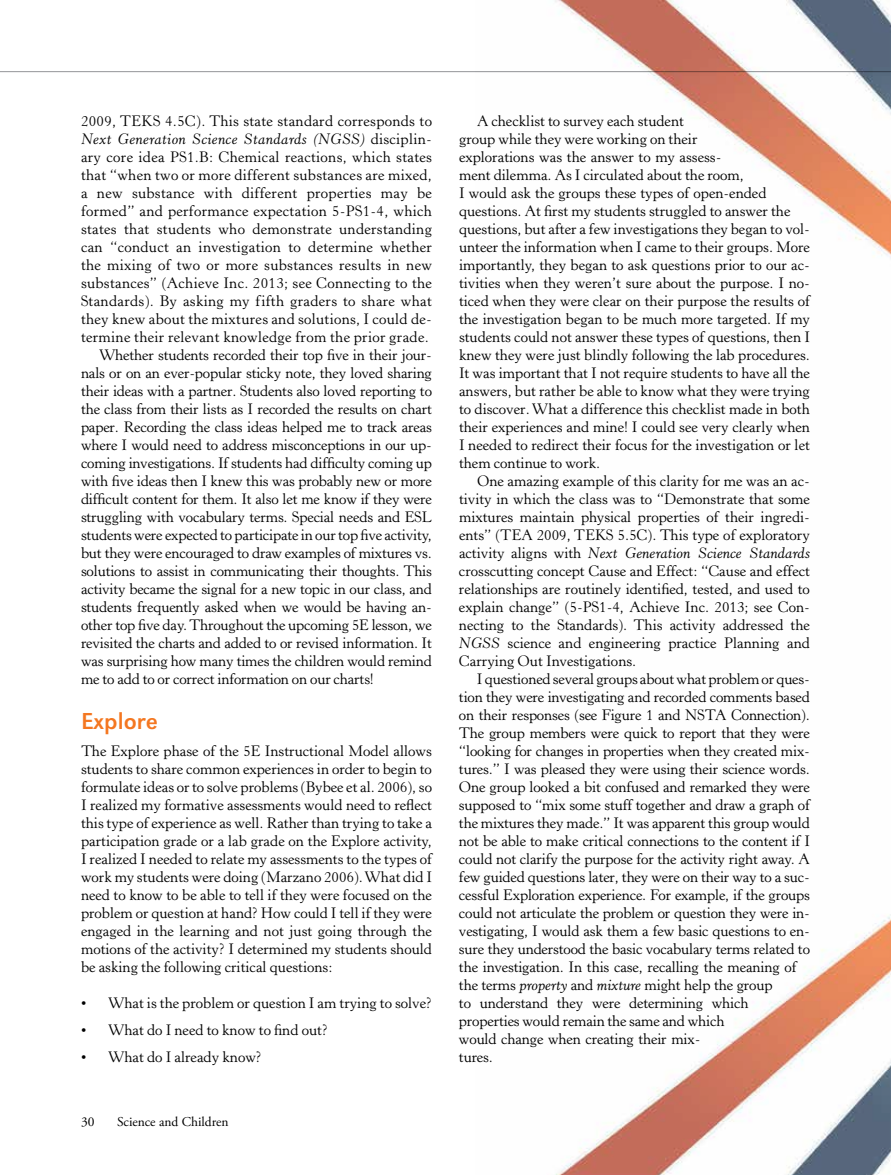
<style>
.page{position:relative;width:891px;height:1175px;background:#fff}
.page>*{position:absolute;margin:0;border:0;box-sizing:border-box;transform-origin:0 0}
.t1{font:24px "URW Grotesk TOT";color:#f47721}
.t2{font:15px/18px "Horley Old Style MT Std";letter-spacing:-.01em;color:#000;text-align:justify}
.t3{font:15px "Horley Old Style MT Std";letter-spacing:.02em;color:#000}
.t4{font:italic 15px "Horley Old Style MT Std";letter-spacing:.02em;color:#000}
.t5{font:13.5px "Adobe Garamond Pro";color:#000}
.s1{font-style:normal}
.s2{font-style:italic}
</style>
<div class="page">
<hr style="left:0;top:71px;width:891px;height:1px;background:#939598">
<img style="left:476px;top:0;width:415px;height:1174px">
<p class="t3" style="left:81px;top:112px;width:353px">2009, TEKS 4.5C). This state standard corresponds to</p>
<p class="t4" style="left:81px;top:130px;width:352px">Next Generation Science Standards (NGSS) <span class="s1">disciplin-</span></p>
<p class="t3" style="left:81px;top:148px;width:353px">ary core idea PS1.B: Chemical reactions, which states</p>
<p class="t3" style="left:81px;top:166px;width:352px">that “when two or more different substances are mixed,</p>
<p class="t3" style="left:81px;top:184px;width:353px">a new substance with different properties may be</p>
<p class="t3" style="left:81px;top:202px;width:353px">formed” and performance expectation 5-PS1-4, which</p>
<p class="t3" style="left:81px;top:220px;width:353px">states that students who demonstrate understanding</p>
<p class="t3" style="left:81px;top:238px;width:353px">can “conduct an investigation to determine whether</p>
<p class="t3" style="left:81px;top:256px;width:353px">the mixing of two or more substances results in new</p>
<p class="t3" style="left:81px;top:274px;width:353px">substances” (Achieve Inc. 2013; see Connecting to the</p>
<p class="t3" style="left:81px;top:292px;width:353px">Standards). By asking my fifth graders to share what</p>
<p class="t3" style="left:81px;top:310px;width:352px">they knew about the mixtures and solutions, I could de-</p>
<p class="t3" style="left:81px;top:328px;width:349px">termine their relevant knowledge from the prior grade.</p>
<p class="t2" style="left:99px;top:346px;width:334px">Whether students recorded their top five in their jour-</p>
<p class="t2" style="left:81px;top:364px;width:353px">nals or on an ever-popular sticky note, they loved sharing</p>
<p class="t2" style="left:81px;top:382px;width:353px">their ideas with a partner. Students also loved reporting to</p>
<p class="t2" style="left:81px;top:400px;width:353px">the class from their lists as I recorded the results on chart</p>
<p class="t2" style="left:81px;top:418px;width:353px">paper. Recording the class ideas helped me to track areas</p>
<p class="t2" style="left:81px;top:436px;width:352px">where I would need to address misconceptions in our up-</p>
<p class="t2" style="left:81px;top:454px;width:353px">coming investigations. If students had difficulty coming up</p>
<p class="t2" style="left:81px;top:472px;width:352px">with five ideas then I knew this was probably new or more</p>
<p class="t2" style="left:81px;top:490px;width:352px">difficult content for them. It also let me know if they were</p>
<p class="t2" style="left:81px;top:508px;width:353px">struggling with vocabulary terms. Special needs and ESL</p>
<p class="t2" style="left:81px;top:526px;width:352px">students were expected to participate in our top five activity,</p>
<p class="t2" style="left:81px;top:544px;width:352px">but they were encouraged to draw examples of mixtures vs.</p>
<p class="t2" style="left:81px;top:562px;width:353px">solutions to assist in communicating their thoughts. This</p>
<p class="t2" style="left:81px;top:580px;width:353px">activity became the signal for a new topic in our class, and</p>
<p class="t2" style="left:81px;top:598px;width:353px">students frequently asked when we would be having an-</p>
<p class="t2" style="left:81px;top:616px;width:353px">other top five day. Throughout the upcoming 5E lesson, we</p>
<p class="t2" style="left:81px;top:634px;width:352px">revisited the charts and added to or revised information. It</p>
<p class="t2" style="left:81px;top:652px;width:352px">was surprising how many times the children would remind</p>
<p class="t2" style="left:81px;top:670px;width:295px">me to add to or correct information on our charts!</p>
<h1 class="t1" style="left:81px;top:707px;width:78px">Explore</h1>
<p class="t2" style="left:81px;top:742px;width:353px">The Explore phase of the 5E Instructional Model allows students to share common experiences in order to begin to formulate ideas or to solve problems (Bybee et al. 2006), so I realized my formative assessments would need to reflect this type of experience as well. Rather than trying to take a participation grade or a lab grade on the Explore activity, I realized I needed to relate my assessments to the types of work my students were doing (Marzano 2006). What did I need to know to be able to tell if they were focused on the problem or question at hand? How could I tell if they were engaged in the learning and not just going through the motions of the activity? I determined my students should be asking the following critical questions:</p>
<p class="t2" style="left:81px;top:994px;width:352px">• What is the problem or question I am trying to solve?</p>
<p class="t2" style="left:81px;top:1021px;width:248px">• What do I need to know to find out?</p>
<p class="t2" style="left:81px;top:1048px;width:182px">• What do I already know?</p>
<p class="t5" style="left:81px;top:1113px;width:15px">30</p>
<p class="t5" style="left:117px;top:1113px;width:113px">Science and Children</p>
<p class="t2" style="left:459px;top:112px;width:353px;text-align:left;text-indent:18px">A checklist to survey each student<br>group while they were working on their<br>explorations was the answer to my assess-<br>ment dilemma. As I circulated about the room,<br>I would ask the groups these types of open-ended questions. At first my students struggled to answer the questions, but after a few investigations they began to vol&shy;unteer the information when I came to their groups. More importantly, they began to ask questions prior to our ac&shy;tivities when they weren’t sure about the purpose. I no&shy;ticed when they were clear on their purpose the results of the investigation began to be much more targeted. If my students could not answer these types of questions, then I knew they were just blindly following the lab procedures.<br>It was important that I not require students to have all the answers, but rather be able to know what they were trying to discover. What a difference this checklist made in both their experiences and mine! I could see very clearly when I needed to redirect their focus for the investigation or let them continue to work.</p>
<p class="t2" style="left:459px;top:472px;width:353px;text-indent:18px">One amazing example of this clarity for me was an ac&shy;tivity in which the class was to “Demonstrate that some mixtures maintain physical properties of their ingredi&shy;ents” (TEA 2009, TEKS 5.5C). This type of exploratory activity aligns with <span class="s2">Next Generation Science Standards </span>crosscutting concept Cause and Effect: “Cause and effect relationships are routinely identified, tested, and used to explain change” (5-PS1-4, Achieve Inc. 2013; see Con&shy;necting to the Standards). This activity addressed the <span class="s2">NGSS</span> science and engineering practice Planning and Carrying Out Investigations.</p>
<p class="t2" style="left:459px;top:670px;width:353px;text-align:left;text-indent:18px">I questioned several groups about what problem or ques&shy;tion they were investigating and recorded comments based on their responses (see Figure 1 and NSTA Connection).<br>The group members were quick to report that they were “looking for changes in properties when they created mix&shy;tures.” I was pleased they were using their science words.<br>One group looked a bit confused and remarked they were supposed to “mix some stuff together and draw a graph of the mixtures they made.” It was apparent this group would not be able to make critical connections to the content if I could not clarify the purpose for the activity right away. A few guided questions later, they were on their way to a suc&shy;cessful Exploration experience. For example, if the groups could not articulate the problem or question they were in&shy;vestigating, I would ask them a few basic questions to en&shy;sure they understood the basic vocabulary terms related to the investigation. In this case, recalling the meaning of the terms <span class="s2">property</span> and <span class="s2">mixture</span> might help the group<br>to understand they were determining which properties would remain the same and which<br>would change when creating their mix-<br>tures.</p>
</div>
